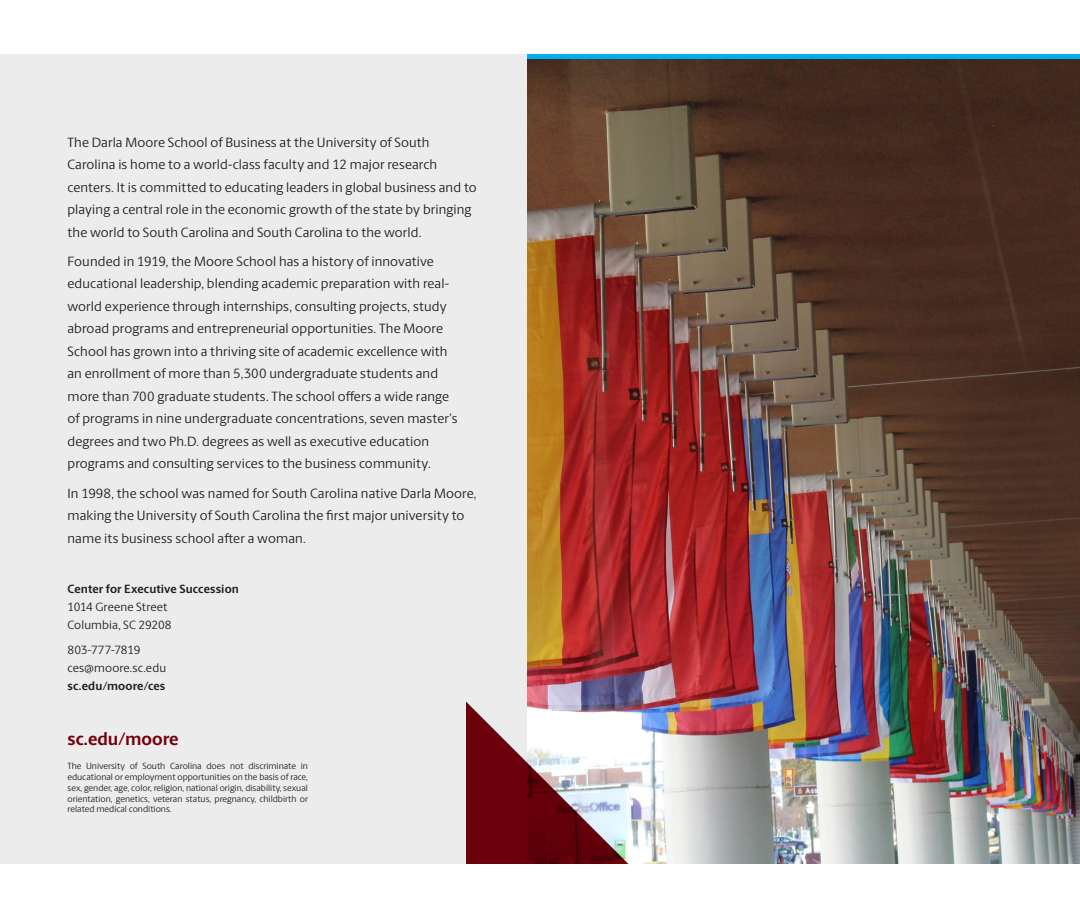
<style>
.page{position:relative;width:1080px;height:918px;background:#fff}
.page>*{position:absolute;margin:0;border:0;box-sizing:border-box;transform-origin:0 0}
.t1{font:700 18px "Berlingske Sans";color:#73000a}
.t2{font:13.5px/22.5px "Berlingske Sans";letter-spacing:.01em;color:#231f20}
.t3{font:12px "Berlingske Sans";letter-spacing:.01em;color:#231f20}
.t4{font:700 12px "Berlingske Sans";letter-spacing:.01em;color:#231f20}
.t5{font:12px "Berlingske Sans";letter-spacing:-.01em;color:#231f20}
.t6{font:9px/10.8px "Berlingske Sans";color:#231f20;text-align:justify}
</style>
<div class="page">
<div style="left:0;top:54px;width:527px;height:810px;background:#ececec"></div>
<img style="left:527px;top:59px;width:553px;height:805px">
<svg style="left:467px;top:686px;width:162px;height:178px"></svg>
<p class="t2" style="left:68px;top:130px;width:411px">The Darla Moore School of Business at the University of South Carolina is home to a world-class faculty and 12 major research centers. It is committed to educating leaders in global business and to playing a central role in the economic growth of the state by bringing the world to South Carolina and South Carolina to the world.</p>
<p class="t2" style="left:68px;top:249px;width:392px">Founded in 1919, the Moore School has a history of innovative educational leadership, blending academic preparation with real&shy;world experience through internships, consulting projects, study abroad programs and entrepreneurial opportunities. The Moore School has grown into a thriving site of academic excellence with an enrollment of more than 5,300 undergraduate students and more than 700 graduate students. The school offers a wide range of programs in nine undergraduate concentrations, seven master’s degrees and two Ph.D. degrees as well as executive education programs and consulting services to the business community.</p>
<p class="t2" style="left:68px;top:481px;width:411px">In 1998, the school was named for South Carolina native Darla Moore, making the University of South Carolina the first major university to name its business school after a woman.</p>
<p class="t4" style="left:68px;top:580px;width:173px">Center for Executive Succession</p>
<p class="t3" style="left:68px;top:599px;width:102px">1014 Greene Street</p>
<p class="t3" style="left:68px;top:617px;width:106px">Columbia, SC 29208</p>
<p class="t5" style="left:68px;top:642px;width:75px">803-777-7819</p>
<p class="t3" style="left:68px;top:660px;width:100px">ces@moore.sc.edu</p>
<p class="t4" style="left:68px;top:677px;width:99px">sc.edu/moore/ces</p>
<p class="t1" style="left:68px;top:725px;width:113px">sc.edu/moore</p>
<p class="t6" style="left:68px;top:760px;width:242px">The University of South Carolina does not discriminate in educational or employment opportunities on the basis of race, sex, gender, age, color, religion, national origin, disability, sexual orientation, genetics, veteran status, pregnancy, childbirth or related medical conditions.</p>
</div>
